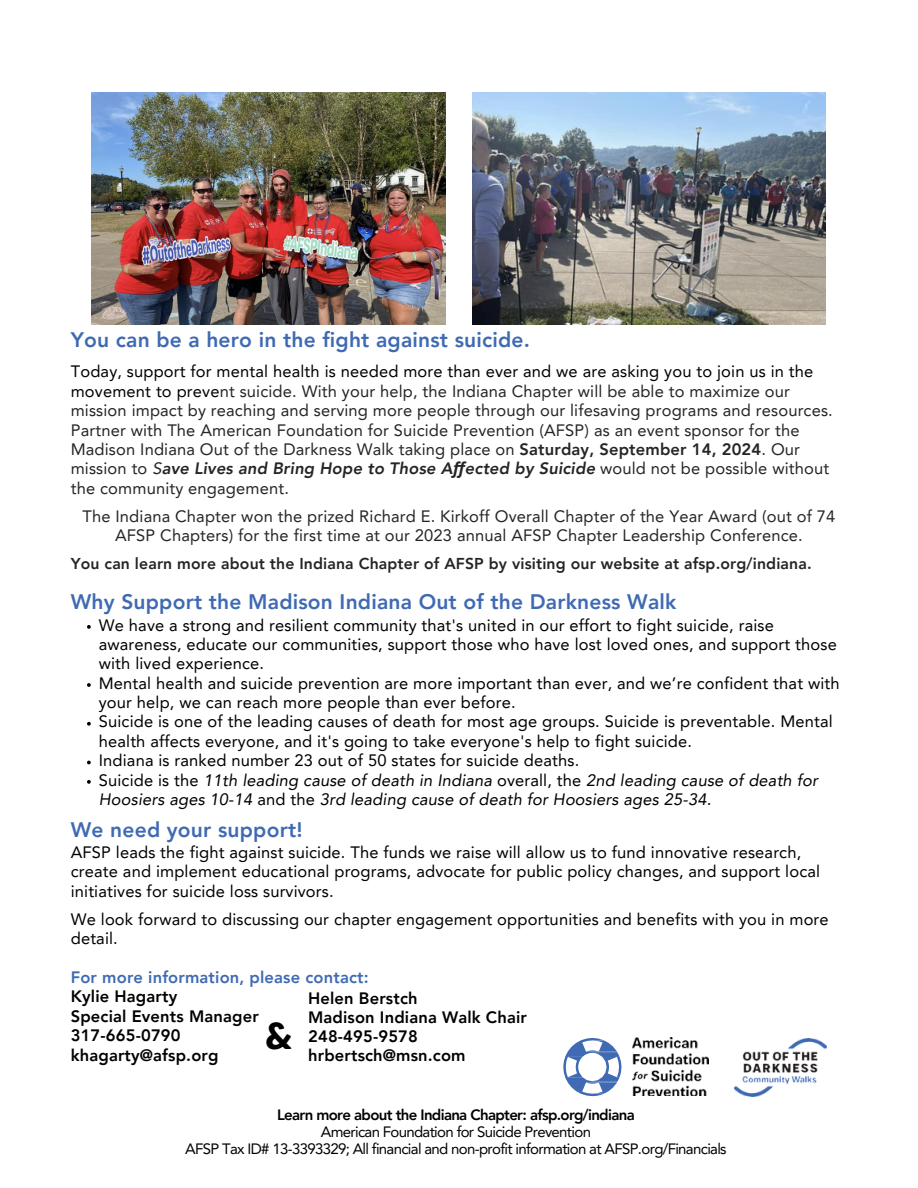
<style>
.page{position:relative;width:918px;height:1188px;background:#fff}
.page>*{position:absolute;margin:0;border:0;box-sizing:border-box;transform-origin:0 0}
.t1{font:700 37.5px "Paul Grotesk Soft";color:#000}
.t2{font:800 21px "Avenir LT Pro";letter-spacing:.01em;color:#3f6ab3}
.t3{font:16.5px/19.4px "Avenir LT Pro";letter-spacing:.01em;color:#000}
.t4{font:16.5px/19.4px "Avenir LT Pro";letter-spacing:.01em;color:#252525}
.t5{font:800 16.5px/19.4px "Avenir LT Pro";letter-spacing:.01em;color:#000}
.t6{font:italic 16.5px/19.4px "Avenir LT Pro";letter-spacing:.01em;color:#000}
.t7{font:800 15.75px "Avenir LT Pro";letter-spacing:.01em;color:#252525}
.t8{font:15px "Avenir LT Pro";letter-spacing:-.045em;color:#000}
.t9{font:800 15px "Avenir LT Pro";letter-spacing:-.045em;color:#000}
.s1{color:#000}
.s2{font-weight:800}
.s3{font-style:italic}
.s4{font-weight:800;font-style:italic}
.s5{font-family:"Noto Sans";font-weight:700;font-style:italic}
.s6{font-style:normal}
.s7{color:#3f6ab3}
</style>
<div class="page">
<img style="left:92px;top:93px;width:353px;height:232px">
<svg style="left:87px;top:625px;width:4px;height:4px"></svg>
<svg style="left:87px;top:683px;width:4px;height:4px"></svg>
<svg style="left:87px;top:722px;width:4px;height:4px"></svg>
<svg style="left:87px;top:761px;width:4px;height:3px"></svg>
<svg style="left:87px;top:780px;width:4px;height:4px"></svg>
<img style="left:473px;top:93px;width:353px;height:232px">
<img style="left:734px;top:1038px;width:93px;height:59px">
<img style="left:633px;top:1037px;width:75px;height:59px">
<svg style="left:563px;top:1038px;width:58px;height:58px"></svg>
<p class="t2" style="left:71px;top:332px;width:461px">You can be a hero in the fight against suicide.</p>
<h1 class="t4" style="left:71px;top:364px;width:764px"><span class="s1">Today, support for mental health is needed more than ever and we are asking you to join us in the movement to preve</span>nt suicide. With your help, the Indiana Chapter will be able to maximize our mission impact by reaching and serving more people through our lifesaving programs and resources.<br>Partner with The American Foundation for Suicide Prevention (AFSP) as an event sponsor for the Madison Indiana Out of the Darkness Walk taking place on <span class="s2">Saturday, September 14, 2024</span>. Our mission to <span class="s3">S</span><span class="s4">ave Lives and Bring Hope to Those A</span><span class="s5">ff</span><span class="s4">ected by Suicide</span> would not be possible without the community engagement.</h1>
<p class="t4" style="left:82px;top:508px;width:754px;text-align:center">The Indiana Chapter won the prized Richard E. Kirkoff Overall Chapter of the Year Award (out of 74<br>AFSP Chapters) for the first time at our 2023 annual AFSP Chapter Leadership Conference.</p>
<p class="t7" style="left:71px;top:557px;width:742px">You can learn more about the Indiana Chapter of AFSP by visiting our website at afsp.org/indiana.</p>
<h2 class="t2" style="left:71px;top:593px;width:607px">Why Support the Madison Indiana Out of the Darkness Walk</h2>
<h1 class="t3" style="left:99px;top:617px;width:740px">We have a strong and resilient community that's united in our effort to fight suicide, raise awareness, educate our communities, support those who have lost loved ones, and support those with lived experience.</h1>
<p class="t3" style="left:99px;top:675px;width:742px">Mental health and suicide prevention are more important than ever, and we’re confident that with your help, we can reach more people than ever before.</p>
<p class="t3" style="left:99px;top:714px;width:735px">Suicide is one of the leading causes of death for most age groups. Suicide is preventable. Mental health affects everyone, and it's going to take everyone's help to fight suicide.</p>
<p class="t3" style="left:99px;top:752px;width:482px">Indiana is ranked number 23 out of 50 states for suicide deaths.</p>
<p class="t6" style="left:99px;top:772px;width:721px"><span class="s6">Suicide is the</span> 11th leading cause of death in Indiana <span class="s6">overall, the</span> 2nd leading cause of death for<br>Hoosiers ages 10-14 <span class="s6">and the</span> 3rd leading cause of death for Hoosiers ages 25-34.</p>
<p class="t2" style="left:71px;top:821px;width:233px">We need your support!</p>
<p class="t3" style="left:71px;top:844px;width:751px">AFSP leads the fight against suicide. The funds we raise will allow us to fund innovative research, create and implement educational programs, advocate for public policy changes, and support local initiatives for suicide loss survivors.</p>
<p class="t3" style="left:71px;top:911px;width:760px">We look forward to discussing our chapter engagement opportunities and benefits with you in more detail.</p>
<p class="t5" style="left:71px;top:969px;width:299px"><span class="s7">For more information, please contact:<br></span>Kylie Hagarty<br>Special Events Manager<br>317-665-0790<br>khagarty@afsp.org</p>
<p class="t5" style="left:308px;top:990px;width:220px">Helen Berstch<br>Madison Indiana Walk Chair<br>248-495-9578</p>
<p class="t1" style="left:265px;top:1014px;width:29px">&amp;</p>
<p class="t5" style="left:308px;top:1047px;width:159px">hrbertsch@msn.com</p>
<h2 class="t9" style="left:277px;top:1108px;width:359px">Learn more about the Indiana Chapter: afsp.org/indiana</h2>
<h2 class="t8" style="left:321px;top:1125px;width:272px">American Foundation for Suicide Prevention</h2>
<p class="t8" style="left:185px;top:1142px;width:543px">AFSP Tax ID# 13-3393329; All financial and non-profit information at AFSP.org/Financials</p>
</div>
